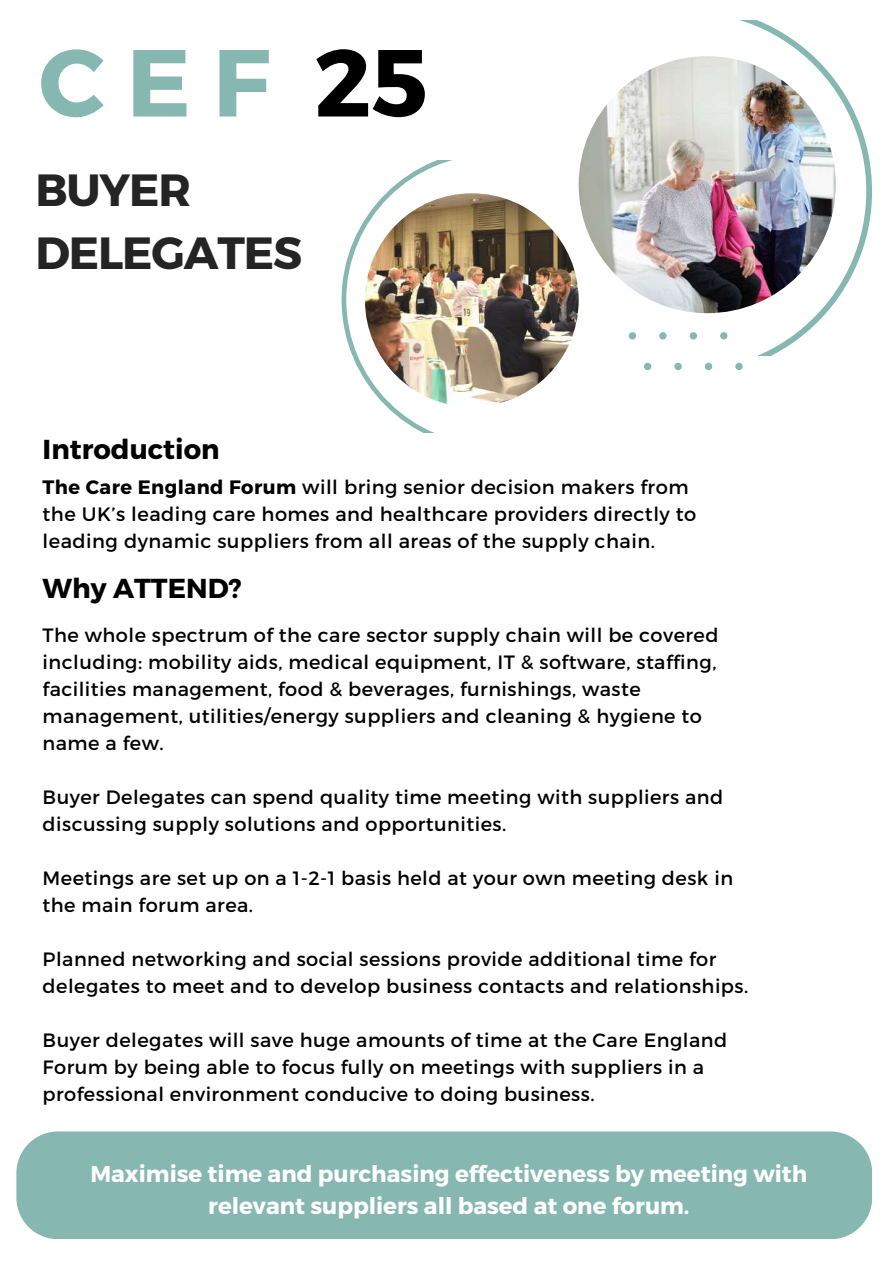
<style>
.page{position:relative;width:894px;height:1264px;background:#fff}
.page>*{position:absolute;margin:0;border:0;box-sizing:border-box;transform-origin:0 0}
.t1{font:700 94.95px "Montserrat";color:#87b7b1}
.t2{font:700 45.15px/63px "Montserrat";letter-spacing:-.025em;color:#242424}
.t3{font:700 27.45px "Montserrat";color:#000}
.t4{font:700 22.95px/31.5px "Montserrat";color:#fff;text-align:center}
.t5{font:19.35px/27px "Montserrat";letter-spacing:.025em;color:#000}
.s1{color:#000}
.s2{font-weight:700}
</style>
<div class="page">
<svg style="left:341px;top:161px;width:149px;height:271px"></svg>
<svg style="left:685px;top:20px;width:186px;height:335px"></svg>
<img style="left:365px;top:193px;width:213px;height:214px;border-radius:50%">
<img style="left:578px;top:56px;width:257px;height:257px;border-radius:50%">
<svg style="left:628px;top:332px;width:8px;height:7px"></svg>
<svg style="left:659px;top:332px;width:7px;height:7px"></svg>
<svg style="left:689px;top:332px;width:7px;height:7px"></svg>
<svg style="left:720px;top:332px;width:7px;height:7px"></svg>
<svg style="left:644px;top:363px;width:7px;height:7px"></svg>
<svg style="left:674px;top:363px;width:7px;height:7px"></svg>
<svg style="left:704px;top:363px;width:8px;height:7px"></svg>
<svg style="left:735px;top:363px;width:7px;height:7px"></svg>
<div style="left:16px;top:1131px;width:855px;height:108px;background:#86b7b1"></div>
<h1 class="t1" style="left:39px;top:21px;width:390px">CEF <span class="s1">25</span></h1>
<h2 class="t2" style="left:35px;top:156px;width:268px">BUYER<br>DELEGATES</h2>
<h3 class="t3" style="left:43px;top:431px;width:178px">Introduction</h3>
<p class="t5" style="left:43px;top:472px;width:655px"><span class="s2">The Care England Forum</span> will bring senior decision makers from the UK’s leading care homes and healthcare providers directly to leading dynamic suppliers from all areas of the supply chain.</p>
<h3 class="t3" style="left:43px;top:570px;width:200px">Why ATTEND?</h3>
<p class="t5" style="left:43px;top:620px;width:677px">The whole spectrum of the care sector supply chain will be covered including: mobility aids, medical equipment, IT &amp; software, staffing, facilities management, food &amp; beverages, furnishings, waste management, utilities/energy suppliers and cleaning &amp; hygiene to name a few.</p>
<p class="t5" style="left:43px;top:782px;width:682px">Buyer Delegates can spend quality time meeting with suppliers and discussing supply solutions and opportunities.</p>
<p class="t5" style="left:43px;top:863px;width:691px">Meetings are set up on a 1-2-1 basis held at your own meeting desk in the main forum area.</p>
<p class="t5" style="left:43px;top:944px;width:707px">Planned networking and social sessions provide additional time for delegates to meet and to develop business contacts and relationships.</p>
<p class="t5" style="left:43px;top:1025px;width:686px">Buyer delegates will save huge amounts of time at the Care England<br>Forum by being able to focus fully on meetings with suppliers in a professional environment conducive to doing business.</p>
<p class="t4" style="left:90px;top:1156px;width:718px">Maximise time and purchasing effectiveness by meeting with relevant suppliers all based at one forum.</p>
</div>
